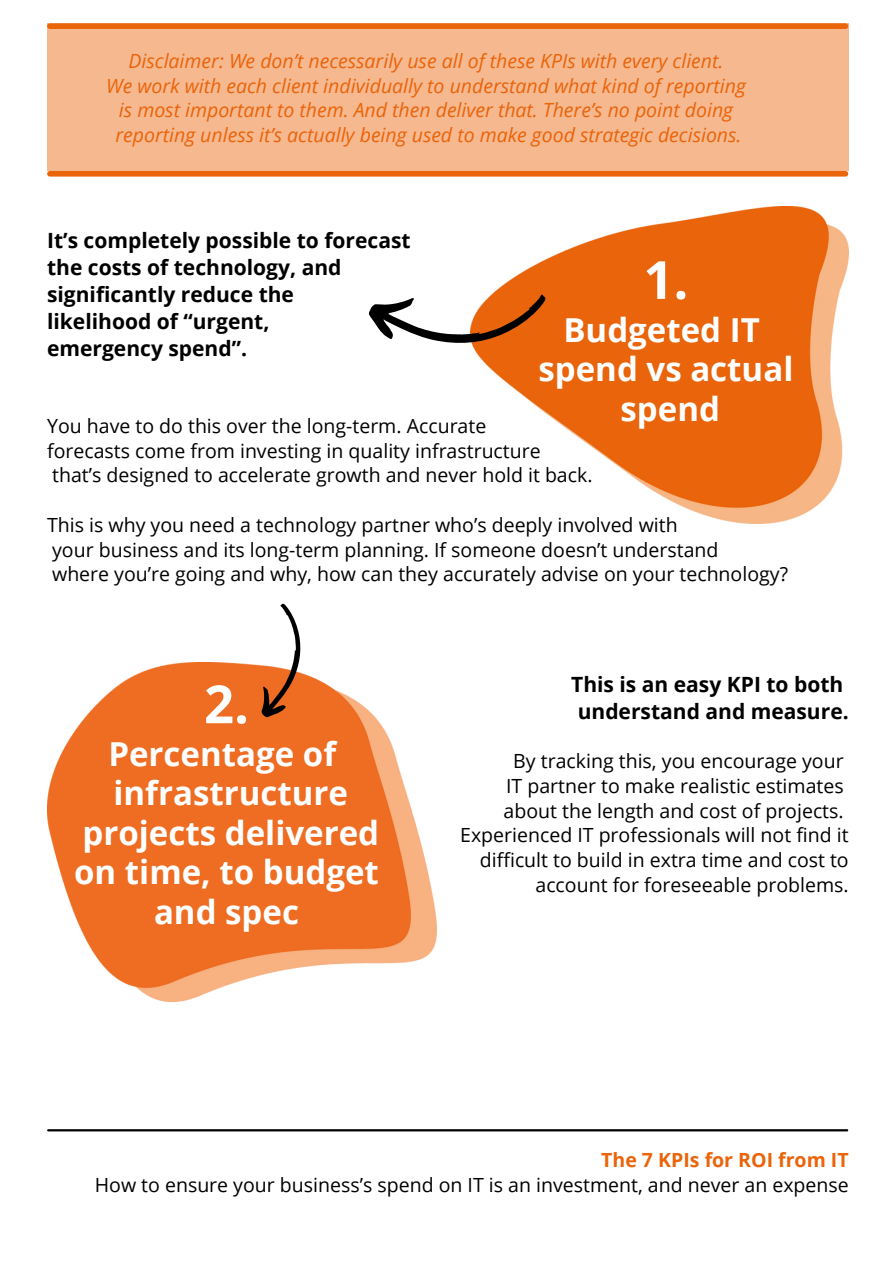
<style>
.page{position:relative;width:894px;height:1264px;background:#fff}
.page>*{position:absolute;margin:0;border:0;box-sizing:border-box;transform-origin:0 0}
.t1{font:700 52.5px "Open Sans";color:#fff}
.t2{font:700 33px/39.5px "Open Sans";color:#fff;text-align:center}
.t3{font:700 21px "Open Sans";color:#000}
.t4{font:19.5px/24.8px "Open Sans";color:#000;text-align:right}
.t5{font:italic 19.5px "Open Sans";color:#ea640a}
.t6{font:700 19.5px "Open Sans";color:#ea640a}
</style>
<div class="page">
<div style="left:47px;top:23px;width:801px;height:148px;background:#f5b88f"></div>
<div style="left:50px;top:171px;width:795px;height:5px;background:#ea640a"></div>
<div style="left:50px;top:23px;width:795px;height:6px;background:#ea640a"></div>
<img style="left:472px;top:206px;width:376px;height:318px">
<svg style="left:369px;top:294px;width:176px;height:51px"></svg>
<img style="left:47px;top:662px;width:390px;height:339px">
<svg style="left:254px;top:603px;width:58px;height:119px"></svg>
<hr style="left:48px;top:1129px;width:798px;height:2px;background:#000">
<p class="t5" style="left:128px;top:47px;width:596px">Disclaimer: We don’t necessarily use all of these KPIs with every client.</p>
<p class="t5" style="left:106px;top:72px;width:640px">We work with each client individually to understand what kind of reporting</p>
<p class="t5" style="left:119px;top:97px;width:615px">is most important to them. And then deliver that. There’s no point doing</p>
<p class="t5" style="left:115px;top:121px;width:627px">reporting unless it’s actually being used to make good strategic decisions.</p>
<p class="t3" style="left:47px;top:226px;width:365px">It’s completely possible to forecast</p>
<p class="t3" style="left:47px;top:253px;width:296px">the costs of technology, and</p>
<p class="t3" style="left:47px;top:280px;width:248px">significantly reduce the</p>
<p class="t3" style="left:47px;top:307px;width:224px">likelihood of “urgent,</p>
<p class="t3" style="left:47px;top:334px;width:201px">emergency spend”.</p>
<p class="t1" style="left:643px;top:243px;width:46px">1.</p>
<p class="t2" style="left:563px;top:309px;width:198px">Budgeted IT</p>
<p class="t2" style="left:538px;top:348px;width:256px">spend vs actual</p>
<p class="t2" style="left:620px;top:388px;width:101px">spend</p>
<p class="t4" style="left:47px;top:413px;width:440px">You have to do this over the long-term. Accurate</p>
<p class="t4" style="left:47px;top:437px;width:495px">forecasts come from investing in quality infrastructure</p>
<p class="t4" style="left:52px;top:462px;width:541px">that’s designed to accelerate growth and never hold it back.</p>
<p class="t4" style="left:47px;top:512px;width:632px">This is why you need a technology partner who’s deeply involved with</p>
<p class="t4" style="left:52px;top:536px;width:667px">your business and its long-term planning. If someone doesn’t understand</p>
<p class="t4" style="left:52px;top:561px;width:737px">where you’re going and why, how can they accurately advise on your technology?</p>
<p class="t1" style="left:204px;top:667px;width:46px">2.</p>
<p class="t2" style="left:108px;top:733px;width:229px">Percentage of</p>
<p class="t2" style="left:113px;top:773px;width:236px">infrastructure</p>
<p class="t2" style="left:74px;top:812px;width:306px">projects delivered on time, to budget and spec</p>
<p class="t3" style="left:571px;top:669px;width:273px">This is an easy KPI to both</p>
<p class="t3" style="left:577px;top:696px;width:272px">understand and measure.</p>
<p class="t4" style="left:513px;top:748px;width:332px">By tracking this, you encourage your</p>
<p class="t4" style="left:506px;top:773px;width:339px">IT partner to make realistic estimates</p>
<p class="t4" style="left:503px;top:797px;width:341px">about the length and cost of projects.</p>
<p class="t4" style="left:460px;top:822px;width:390px">Experienced IT professionals will not find it difficult to build in extra time and cost to account for foreseeable problems.</p>
<p class="t6" style="left:601px;top:1146px;width:249px">The 7 KPIs for ROI from IT</p>
<p class="t4" style="left:95px;top:1171px;width:755px">How to ensure your business’s spend on IT is an investment, and never an expense</p>
</div>
